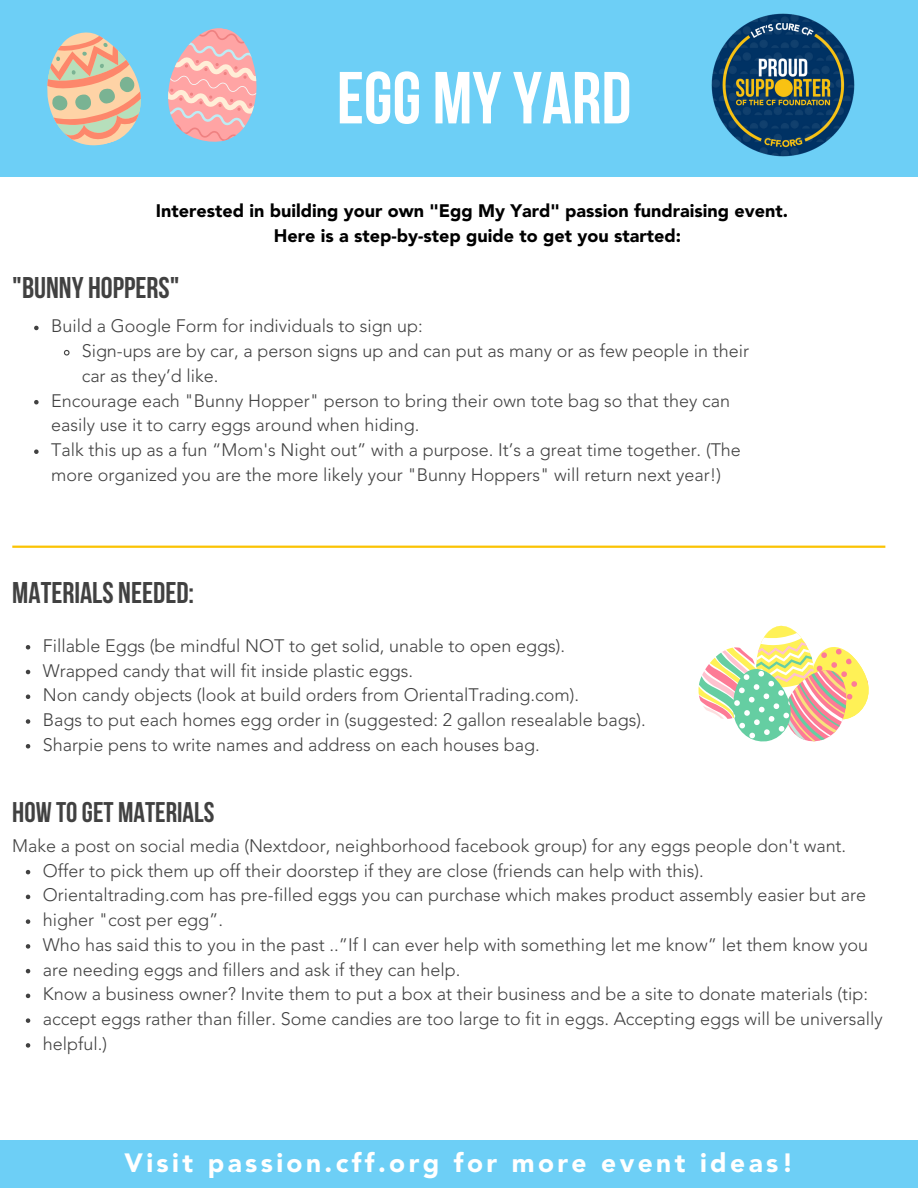
<style>
.page{position:relative;width:918px;height:1188px;background:#fff}
.page>*{position:absolute;margin:0;border:0;box-sizing:border-box;transform-origin:0 0}
.t1{font:700 73.5px "Bebas Neue";color:#fff}
.t2{font:700 30px "Bebas Neue";color:#414141}
.t3{font:700 28.5px "Bebas Neue";color:#414141}
.t4{font:900 26.25px "Avenir LT Std";letter-spacing:.13em;color:#fff}
.t5{font:300 18px/24.8px "Avenir LT Std";color:#414141}
.t6{font:900 18px "Avenir LT Std";color:#000}
</style>
<div class="page">
<div style="left:0;top:0;width:918px;height:176px;background:#6dcff6"></div>
<hr style="left:12px;top:546px;width:873px;height:2px;background:#fbc303">
<div style="left:0;top:1140px;width:918px;height:48px;background:#6dcff6"></div>
<svg style="left:47px;top:28px;width:210px;height:118px"></svg>
<svg style="left:698px;top:625px;width:171px;height:117px"></svg>
<svg style="left:778px;top:726px;width:7px;height:6px"></svg>
<img style="left:711px;top:13px;width:144px;height:144px">
<svg style="left:34px;top:326px;width:5px;height:4px"></svg>
<svg style="left:63px;top:349px;width:7px;height:7px"></svg>
<svg style="left:34px;top:400px;width:5px;height:4px"></svg>
<svg style="left:34px;top:449px;width:5px;height:5px"></svg>
<svg style="left:26px;top:645px;width:4px;height:5px"></svg>
<svg style="left:26px;top:670px;width:4px;height:4px"></svg>
<svg style="left:26px;top:695px;width:4px;height:4px"></svg>
<svg style="left:26px;top:719px;width:4px;height:5px"></svg>
<svg style="left:26px;top:744px;width:4px;height:5px"></svg>
<svg style="left:26px;top:870px;width:4px;height:4px"></svg>
<svg style="left:26px;top:895px;width:4px;height:4px"></svg>
<svg style="left:26px;top:919px;width:4px;height:5px"></svg>
<svg style="left:26px;top:944px;width:4px;height:5px"></svg>
<svg style="left:26px;top:969px;width:4px;height:4px"></svg>
<svg style="left:26px;top:994px;width:4px;height:4px"></svg>
<svg style="left:26px;top:1018px;width:4px;height:5px"></svg>
<svg style="left:26px;top:1043px;width:4px;height:5px"></svg>
<p class="t1" style="left:337px;top:68px;width:296px">EGG MYYARD</p>
<p class="t6" style="left:156px;top:204px;width:634px">Interested in building your own "Egg My Yard" passion fundraising event.</p>
<p class="t6" style="left:274px;top:228px;width:409px">Here is a step-by-step guide to get you started:</p>
<p class="t2" style="left:12px;top:275px;width:169px">"BUNNY HOPPERS"</p>
<p class="t5" style="left:51px;top:315px;width:373px">Build a Google Form for individuals to sign up:</p>
<p class="t5" style="left:82px;top:340px;width:669px">Sign-ups are by car, a person signs up and can put as many or as few people in their car as they’d like.</p>
<p class="t5" style="left:51px;top:390px;width:680px">Encourage each "Bunny Hopper" person to bring their own tote bag so that they can easily use it to carry eggs around when hiding.</p>
<p class="t5" style="left:51px;top:439px;width:691px">Talk this up as a fun “Mom's Night out” with a purpose. It’s a great time together. (The more organized you are the more likely your "Bunny Hoppers" will return next year!)</p>
<p class="t2" style="left:12px;top:581px;width:183px">MATERIALS NEEDED:</p>
<p class="t5" style="left:43px;top:635px;width:524px">Fillable Eggs (be mindful NOT to get solid, unable to open eggs).</p>
<p class="t5" style="left:43px;top:660px;width:372px">Wrapped candy that will fit inside plastic eggs.</p>
<p class="t5" style="left:43px;top:684px;width:538px">Non candy objects (look at build orders from OrientalTrading.com).</p>
<p class="t5" style="left:43px;top:709px;width:604px">Bags to put each homes egg order in (suggested: 2 gallon resealable bags).</p>
<p class="t5" style="left:43px;top:734px;width:499px">Sharpie pens to write names and address on each houses bag.</p>
<p class="t3" style="left:12px;top:800px;width:204px">HOW TOGET MATERIALS</p>
<p class="t5" style="left:12px;top:835px;width:836px">Make a post on social media (Nextdoor, neighborhood facebook group) for any eggs people don't want.</p>
<p class="t5" style="left:43px;top:860px;width:663px">Offer to pick them up off their doorstep if they are close (friends can help with this).</p>
<p class="t5" style="left:43px;top:884px;width:825px">Orientaltrading.com has pre-filled eggs you can purchase which makes product assembly easier but are</p>
<p class="t5" style="left:43px;top:909px;width:182px">higher "cost per egg”.</p>
<p class="t5" style="left:43px;top:934px;width:827px">Who has said this to you in the past ..”If I can ever help with something let me know” let them know you</p>
<p class="t5" style="left:43px;top:959px;width:419px">are needing eggs and fillers and ask if they can help.</p>
<p class="t5" style="left:43px;top:983px;width:827px">Know a business owner? Invite them to put a box at their business and be a site to donate materials (tip:</p>
<p class="t5" style="left:43px;top:1008px;width:841px">accept eggs rather than filler. Some candies are too large to fit in eggs. Accepting eggs will be universally</p>
<p class="t5" style="left:43px;top:1033px;width:66px">helpful.)</p>
<p class="t4" style="left:124px;top:1152px;width:671px">Visit passion.cff.org for more event ideas!</p>
</div>
